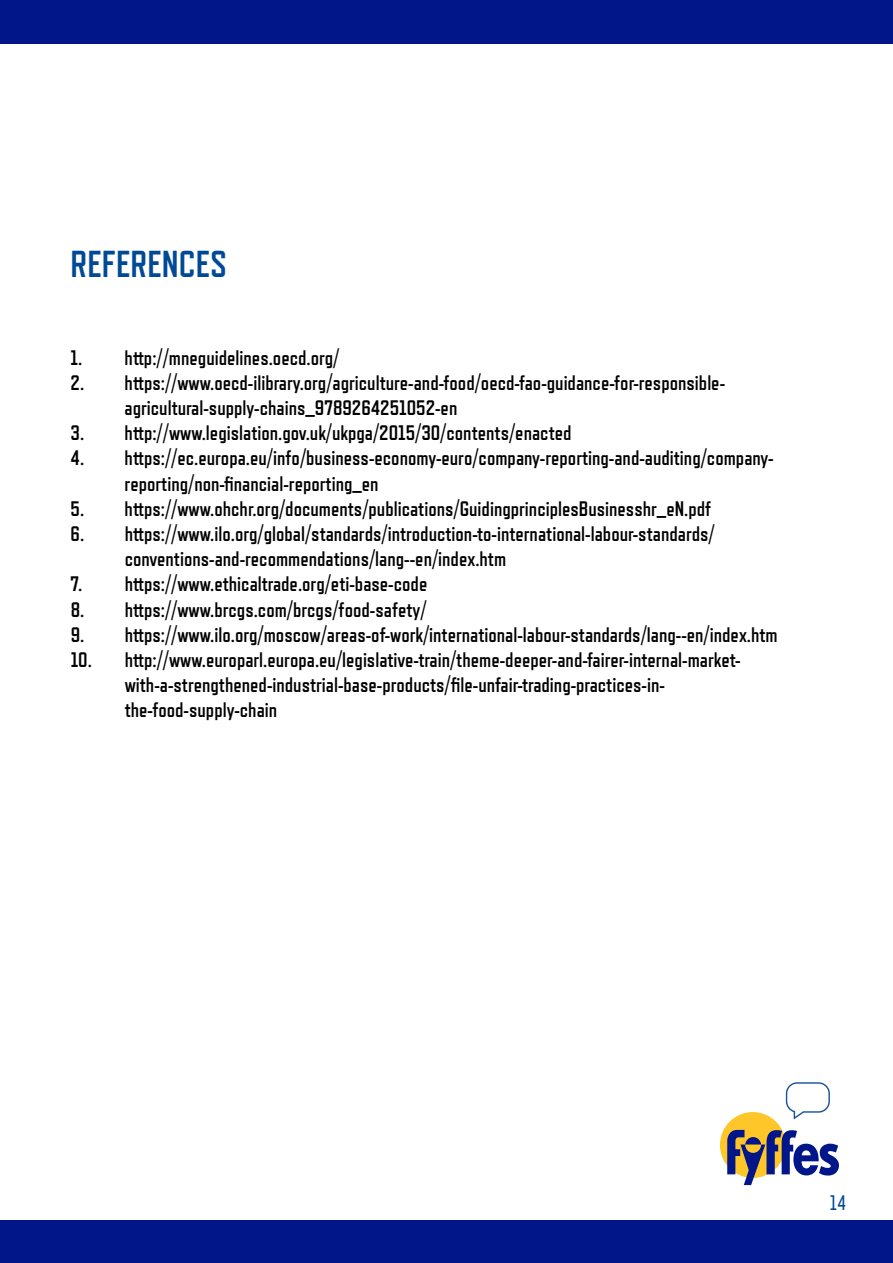
<style>
.page{position:relative;width:893px;height:1263px;background:#fff}
.page>*{position:absolute;margin:0;border:0;box-sizing:border-box;transform-origin:0 0}
.t1{font:700 37.5px "Refrigerator Deluxe";color:#004996}
.t2{font:700 21px/25.2px "Refrigerator Deluxe";color:#000}
.t3{font:21px "Refrigerator Deluxe";color:#004996}
</style>
<div class="page">
<svg style="left:785px;top:1082px;width:45px;height:36px"></svg>
<div style="left:0;top:1220px;width:893px;height:43px;background:#001689"></div>
<div style="left:0;top:0;width:893px;height:43px;background:#001689"></div>
<div style="left:720px;top:1112px;width:66px;height:66px;background:#ffc629;border-radius:50%"></div>
<svg style="left:727px;top:1130px;width:112px;height:55px"></svg>
<h1 class="t1" style="left:71px;top:242px;width:158px">REFERENCES</h1>
<p class="t2" style="left:71px;top:345px;width:270px">1. http://mneguidelines.oecd.org/</p>
<p class="t2" style="left:125px;top:370px;width:602px;text-indent:-54px">2. https://www.oecd-ilibrary.org/agriculture-and-food/oecd-fao-guidance-for-responsible&shy;agricultural-supply-chains_9789264251052-en</p>
<p class="t2" style="left:71px;top:420px;width:502px">3. http://www.legislation.gov.uk/ukpga/2015/30/contents/enacted</p>
<p class="t2" style="left:125px;top:445px;width:651px;text-indent:-54px">4. https://ec.europa.eu/info/business-economy-euro/company-reporting-and-auditing/company&shy;reporting/non-financial-reporting_en</p>
<p class="t2" style="left:71px;top:496px;width:642px">5. https://www.ohchr.org/documents/publications/GuidingprinciplesBusinesshr_eN.pdf</p>
<p class="t2" style="left:125px;top:521px;width:591px;text-indent:-54px">6. https://www.ilo.org/global/standards/introduction-to-international-labour-standards/ conventions-and-recommendations/lang--en/index.htm</p>
<p class="t2" style="left:71px;top:571px;width:358px">7. https://www.ethicaltrade.org/eti-base-code</p>
<p class="t2" style="left:71px;top:597px;width:357px">8. https://www.brcgs.com/brcgs/food-safety/</p>
<p class="t2" style="left:71px;top:622px;width:709px">9. https://www.ilo.org/moscow/areas-of-work/international-labour-standards/lang--en/index.htm</p>
<p class="t2" style="left:125px;top:647px;width:618px;text-indent:-54px">10. http://www.europarl.europa.eu/legislative-train/theme-deeper-and-fairer-internal-market&shy;with-a-strengthened-industrial-base-products/file-unfair-trading-practices-in&shy;the-food-supply-chain</p>
<p class="t3" style="left:830px;top:1190px;width:18px">14</p>
</div>
